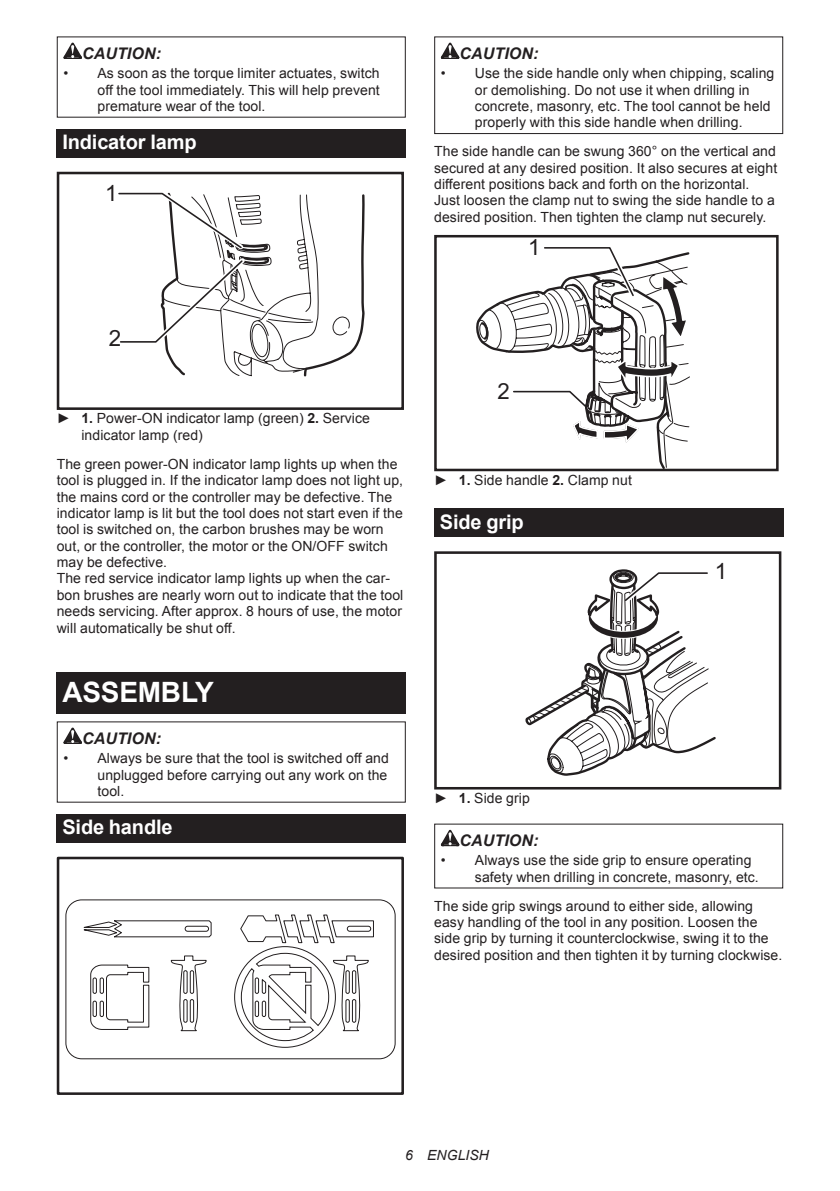
<style>
.page{position:relative;width:840px;height:1191px;background:#fff}
.page>*{position:absolute;margin:0;border:0;box-sizing:border-box;transform-origin:0 0}
.t1{font:700 28px "Arial";letter-spacing:-.01em;color:#fff}
.t2{font:22.4px "Arial";color:#231f20}
.t3{font:22.2px "Arial";color:#231f20}
.t4{font:700 20px "Arial";letter-spacing:-.01em;color:#fff}
.t5{font:italic 700 16px "Arial";letter-spacing:.005em;color:#231f20}
.t6{font:14px/16.4px "Arial";letter-spacing:.005em;color:#231f20}
.t7{font:italic 14px "Arial";letter-spacing:.005em;color:#231f20}
.s1{font-weight:700}
</style>
<div class="page">
<svg style="left:63px;top:43px;width:19px;height:16px"></svg>
<div style="left:57px;top:129px;width:348px;height:28px;background:#231f20"></div>
<svg style="left:118px;top:192px;width:247px;height:185px"></svg>
<div style="left:57px;top:172px;width:347px;height:238px;border:3px solid #231f20"></div>
<div style="left:57px;top:672px;width:348px;height:41px;background:#231f20"></div>
<svg style="left:63px;top:727px;width:19px;height:17px"></svg>
<div style="left:57px;top:814px;width:348px;height:28px;background:#231f20"></div>
<div style="left:57px;top:856px;width:347px;height:239px;border:3px solid #231f20"></div>
<svg style="left:83px;top:914px;width:291px;height:134px"></svg>
<div style="left:65px;top:899px;width:330px;height:160px;border:1px solid #231f20;border-radius:16px"></div>
<svg style="left:440px;top:43px;width:19px;height:16px"></svg>
<div style="left:434px;top:36px;width:348px;height:98px;border:1px solid #231f20"></div>
<svg style="left:476px;top:247px;width:212px;height:220px"></svg>
<div style="left:434px;top:235px;width:344px;height:236px;border:3px solid #231f20"></div>
<div style="left:434px;top:508px;width:348px;height:29px;background:#231f20"></div>
<svg style="left:525px;top:569px;width:191px;height:207px"></svg>
<div style="left:434px;top:551px;width:347px;height:238px;border:3px solid #231f20"></div>
<svg style="left:440px;top:830px;width:19px;height:16px"></svg>
<p class="t5" style="left:82px;top:43px;width:80px">CAUTION:</p>
<p class="t6" style="left:97px;top:65px;width:284px;text-align:justify;text-indent:-34px">• As soon as the torque limiter actuates, switch off the tool immediately. This will help prevent premature wear of the tool.</p>
<h3 class="t4" style="left:62px;top:129px;width:136px">Indicator lamp</h3>
<h2 class="t2" style="left:105px;top:179px;width:14px">1</h2>
<h2 class="t2" style="left:109px;top:324px;width:14px">2</h2>
<p class="t6" style="left:81px;top:410px;width:290px;text-indent:-25px">► <span class="s1">1.</span> Power-ON indicator lamp (green) <span class="s1">2.</span> Service indicator lamp (red)</p>
<p class="t6" style="left:57px;top:456px;width:348px">The green power-ON indicator lamp lights up when the tool is plugged in. If the indicator lamp does not light up, the mains cord or the controller may be defective. The indicator lamp is lit but the tool does not start even if the tool is switched on, the carbon brushes may be worn out, or the controller, the motor or the ON/OFF switch may be defective.<br>The red service indicator lamp lights up when the car&shy;bon brushes are nearly worn out to indicate that the tool needs servicing. After approx. 8 hours of use, the motor will automatically be shut off.</p>
<h1 class="t1" style="left:62px;top:673px;width:153px">ASSEMBLY</h1>
<p class="t5" style="left:82px;top:727px;width:80px">CAUTION:</p>
<p class="t6" style="left:97px;top:750px;width:293px;text-align:justify;text-indent:-34px">• Always be sure that the tool is switched off and unplugged before carrying out any work on the tool.</p>
<h3 class="t4" style="left:62px;top:813px;width:112px">Side handle</h3>
<p class="t5" style="left:459px;top:43px;width:80px">CAUTION:</p>
<p class="t6" style="left:474px;top:65px;width:301px;text-indent:-34px">• Use the side handle only when chipping, scaling or demolishing. Do not use it when drilling in concrete, masonry, etc. The tool cannot be held properly with this side handle when drilling.</p>
<p class="t6" style="left:434px;top:143px;width:344px">The side handle can be swung 360° on the vertical and secured at any desired position. It also secures at eight different positions back and forth on the horizontal.<br>Just loosen the clamp nut to swing the side handle to a desired position. Then tighten the clamp nut securely.</p>
<h3 class="t3" style="left:527px;top:233px;width:14px">1</h3>
<h3 class="t3" style="left:497px;top:376px;width:14px">2</h3>
<p class="t6" style="left:434px;top:472px;width:199px">► <span class="s1">1.</span> Side handle <span class="s1">2.</span> Clamp nut</p>
<h3 class="t4" style="left:439px;top:508px;width:85px">Side grip</h3>
<h2 class="t2" style="left:714px;top:557px;width:14px">1</h2>
<p class="t6" style="left:434px;top:790px;width:97px">► <span class="s1">1.</span> Side grip</p>
<p class="t5" style="left:459px;top:830px;width:80px">CAUTION:</p>
<p class="t6" style="left:474px;top:852px;width:285px;text-indent:-34px">• Always use the side grip to ensure operating safety when drilling in concrete, masonry, etc.</p>
<p class="t6" style="left:434px;top:897px;width:349px">The side grip swings around to either side, allowing easy handling of the tool in any position. Loosen the side grip by turning it counterclockwise, swing it to the desired position and then tighten it by turning clockwise.</p>
<p class="t7" style="left:405px;top:1146px;width:85px">6 ENGLISH</p>
</div>
